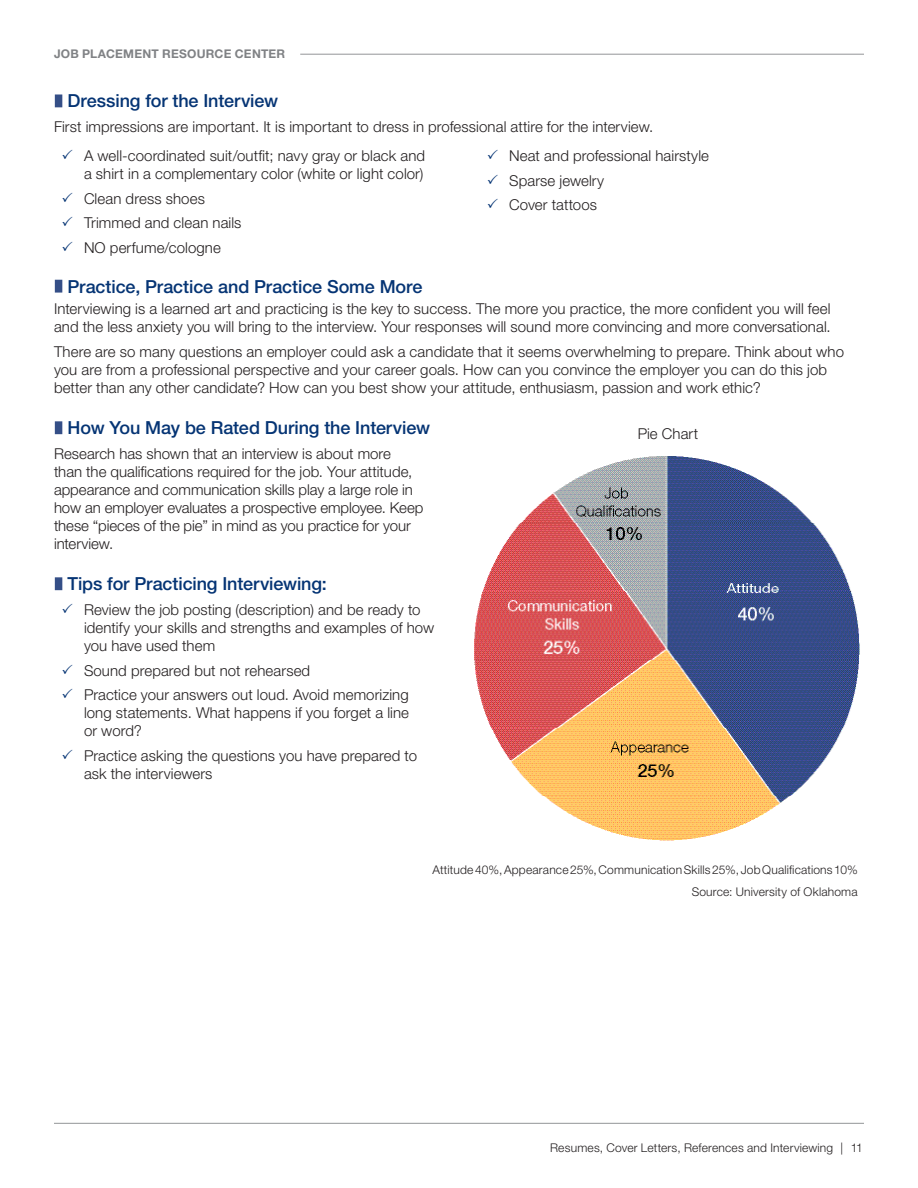
<style>
.page{position:relative;width:918px;height:1188px;background:#fff}
.page>*{position:absolute;margin:0;border:0;box-sizing:border-box;transform-origin:0 0}
.subhead{font:500 18px "Helvetica Neue LT Std";letter-spacing:-.005em;color:#053474}
.t1{font:300 15px/18px "Helvetica Neue LT Std";letter-spacing:.005em;color:#231f20}
.t2{font:300 12px "Helvetica Neue LT Std";letter-spacing:.015em;color:#231f20}
.t3{font:700 12px "Helvetica Neue LT Std";letter-spacing:.015em;color:#808285}
.s1{color:#053474}
</style>
<div class="page">
<img style="left:474px;top:456px;width:386px;height:385px">
<hr style="left:54px;top:1123px;width:810px;height:1px;background:#939598">
<hr style="left:300px;top:54px;width:564px;height:1px;background:#939598">
<div style="left:55px;top:94px;width:7px;height:13px;background:#354f87"></div>
<div style="left:55px;top:280px;width:7px;height:13px;background:#354f87"></div>
<div style="left:55px;top:421px;width:7px;height:13px;background:#354f87"></div>
<div style="left:55px;top:577px;width:7px;height:13px;background:#354f87"></div>
<p class="t3" style="left:54px;top:47px;width:233px">JOB PLACEMENT RESOURCE CENTER</p>
<p class="subhead" style="left:68px;top:90px;width:212px">Dressing for the Interview</p>
<p class="t1" style="left:54px;top:117px;width:601px">First impressions are important. It is important to dress in professional attire for the interview.</p>
<p class="t1" style="left:62px;top:146px;width:365px;text-align:right"><span class="s1">✓</span> A well-coordinated suit/outfit; navy gray or black and a shirt in a complementary color (white or light color)</p>
<p class="t1" style="left:62px;top:189px;width:145px"><span class="s1">✓</span> Clean dress shoes</p>
<p class="t1" style="left:62px;top:214px;width:182px"><span class="s1">✓</span> Trimmed and clean nails</p>
<p class="t1" style="left:62px;top:238px;width:161px"><span class="s1">✓</span> NO perfume/cologne</p>
<p class="t1" style="left:487px;top:146px;width:224px"><span class="s1">✓</span> Neat and professional hairstyle</p>
<p class="t1" style="left:487px;top:171px;width:119px"><span class="s1">✓</span> Sparse jewelry</p>
<p class="t1" style="left:487px;top:196px;width:112px"><span class="s1">✓</span> Cover tattoos</p>
<p class="subhead" style="left:68px;top:275px;width:357px">Practice, Practice and Practice Some More</p>
<p class="t1" style="left:54px;top:300px;width:778px">Interviewing is a learned art and practicing is the key to success. The more you practice, the more confident you will feel and the less anxiety you will bring to the interview. Your responses will sound more convincing and more conversational.</p>
<p class="t1" style="left:54px;top:342px;width:792px">There are so many questions an employer could ask a candidate that it seems overwhelming to prepare. Think about who you are from a professional perspective and your career goals. How can you convince the employer you can do this job better than any other candidate? How can you best show your attitude, enthusiasm, passion and work ethic?</p>
<p class="subhead" style="left:68px;top:417px;width:364px">How You May be Rated During the Interview</p>
<p class="t1" style="left:54px;top:444px;width:371px">Research has shown that an interview is about more<br>than the qualifications required for the job. Your attitude, appearance and communication skills play a large role in how an employer evaluates a prospective employee. Keep these “pieces of the pie” in mind as you practice for your interview.</p>
<p class="subhead" style="left:68px;top:573px;width:261px">Tips for Practicing Interviewing:</p>
<p class="t1" style="left:84px;top:600px;width:352px;text-indent:-22px"><span class="s1">✓</span> Review the job posting (description) and be ready to identify your skills and strengths and examples of how you have used them</p>
<p class="t1" style="left:62px;top:661px;width:250px"><span class="s1">✓</span> Sound prepared but not rehearsed</p>
<p class="t1" style="left:84px;top:686px;width:327px;text-align:justify;text-indent:-22px"><span class="s1">✓</span> Practice your answers out loud. Avoid memorizing long statements. What happens if you forget a line or word?</p>
<p class="t1" style="left:84px;top:747px;width:335px;text-indent:-22px"><span class="s1">✓</span> Practice asking the questions you have prepared to ask the interviewers</p>
<p class="t1" style="left:638px;top:424px;width:62px">Pie Chart</p>
<p class="t2" style="left:432px;top:862px;width:427px">Attitude 40%, Appearance 25%, Communication Skills 25%, Job Qualifications 10%</p>
<p class="t2" style="left:692px;top:885px;width:168px">Source: University of Oklahoma</p>
<p class="t2" style="left:550px;top:1140px;width:314px">Resumes, Cover Letters, References and Interviewing | 11</p>
</div>
